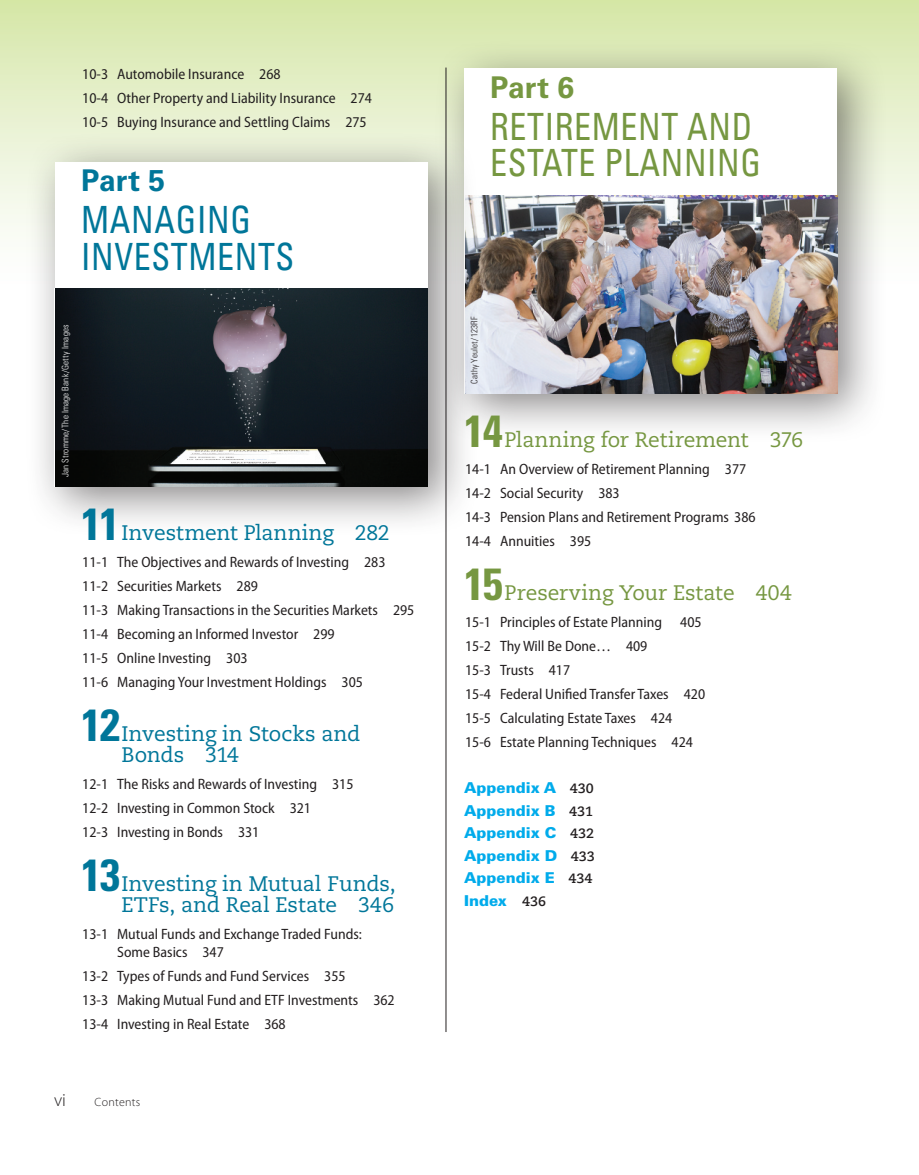
<style>
.page{position:relative;width:919px;height:1175px;background:#fff}
.page>*{position:absolute;margin:0;border:0;box-sizing:border-box;transform-origin:0 0}
.t1{font:condensed 37.5px/36px "Univers LT Std";letter-spacing:.02em;color:#769741;scale:.9 1}
.t2{font:condensed 37.5px/36px "Univers LT Std";letter-spacing:.02em;color:#007699;scale:.9 1}
.t3{font:700 30px "Univers LT Std";color:#769741}
.t4{font:700 30px "Univers LT Std";color:#007699}
.t5{font:21px/21px "Caecilia LT Std";letter-spacing:-.005em;color:#007699}
.t6{font:21px "Caecilia LT Std";letter-spacing:-.005em;color:#769741}
.t7{font:300 18px "Myriad Pro";color:#231f20}
.t8{font:semi-condensed 15px/24px "Myriad Pro";color:#231f20}
.t9{font:900 15px/22.5px "Univers LT Std";color:#00abeb}
.t10{font:300 12px "Myriad Pro";letter-spacing:.025em;color:#231f20}
.t11{font:300 condensed 9px "Univers LT Std";letter-spacing:.025em;color:#fff}
.t12{font:300 condensed 9px "Univers LT Std";letter-spacing:.03em;color:#231f20}
.s1{font-family:"Univers LT Std";font-weight:700;font-stretch:condensed;font-size:45px}
.s2{font-family:"Caecilia LT Std";font-weight:700;font-size:13.5px;color:#231f20}
</style>
<div class="page">
<div style="left:0;top:0;width:918px;height:286px;background:linear-gradient(to bottom,#d6e7aa,#fff)"></div>
<div style="left:434px;top:39px;width:453px;height:405px;background:#231f20;opacity:.55"></div>
<div style="left:464px;top:69px;width:372px;height:324px;background:#fff"></div>
<img style="left:479px;top:195px;width:358px;height:198px">
<div style="left:25px;top:132px;width:454px;height:405px;background:#231f20;opacity:.55"></div>
<div style="left:55px;top:162px;width:373px;height:324px;background:#fff"></div>
<hr style="left:445px;top:68px;width:1px;height:964px;background:#231f20">
<img style="left:55px;top:288px;width:373px;height:198px">
<p class="t8" style="left:82px;top:62px;width:291px">10-3 Automobile Insurance 268<br>10-4 Other Property and Liability Insurance 274<br>10-5 Buying Insurance and Settling Claims 275</p>
<h2 class="t4" style="left:81px;top:163px;width:85px">Part 5</h2>
<h1 class="t2" style="left:81px;top:202px;width:238px">MANAGING<br>INVESTMENTS</h1>
<p class="t11" style="left:60px;top:477px;width:155px;rotate:-90deg">Jan Stromme/the Image Bank/Getty Images</p>
<h3 class="t5" style="left:81px;top:522px;width:310px"><span class="s1">11</span>Investment Planning 282</h3>
<p class="t8" style="left:82px;top:550px;width:333px">11-1 The Objectives and Rewards of Investing 283<br>11-2 Securities Markets 289<br>11-3 Making Transactions in the Securities Markets 295<br>11-4 Becoming an Informed Investor 299<br>11-5 Online Investing 303<br>11-6 Managing Your Investment Holdings 305</p>
<h3 class="t5" style="left:122px;top:723px;width:240px;text-indent:-40px"><span class="s1">12</span>Investing in Stocks and<br>Bonds 314</h3>
<p class="t8" style="left:82px;top:772px;width:273px">12-1 The Risks and Rewards of Investing 315<br>12-2 Investing in Common Stock 321<br>12-3 Investing in Bonds 331</p>
<h3 class="t5" style="left:81px;top:873px;width:316px;text-align:right"><span class="s1">13</span>Investing in Mutual Funds,<br>ETFs, and Real Estate 346</h3>
<p class="t8" style="left:117px;top:925px;width:246px;line-height:18px;text-indent:-35px">13-1 Mutual Funds and Exchange Traded Funds:<br>Some Basics 347</p>
<p class="t8" style="left:82px;top:964px;width:314px">13-2 Types of Funds and Fund Services 355<br>13-3 Making Mutual Fund and ETF Investments 362<br>13-4 Investing in Real Estate 368</p>
<p class="t7" style="left:54px;top:1090px;width:13px">vi</p>
<p class="t10" style="left:95px;top:1095px;width:47px">Contents</p>
<h2 class="t3" style="left:490px;top:70px;width:85px">Part 6</h2>
<h1 class="t1" style="left:490px;top:108px;width:302px">RETIREMENT AND<br>ESTATE PLANNING</h1>
<p class="t12" style="left:468px;top:384px;width:69px;rotate:-90deg">Cathy Yeulet/123RF</p>
<h3 class="t6" style="left:464px;top:427px;width:340px"><span class="s1">14</span>Planning for Retirement 376</h3>
<p class="t8" style="left:465px;top:457px;width:292px">14-1 An Overview of Retirement Planning 377<br>14-2 Social Security 383<br>14-3 Pension Plans and Retirement Programs 386<br>14-4 Annuities 395</p>
<h3 class="t6" style="left:464px;top:580px;width:329px"><span class="s1">15</span>Preserving Your Estate 404</h3>
<p class="t8" style="left:465px;top:610px;width:241px">15-1 Principles of Estate Planning 405<br>15-2 Thy Will Be Done… 409<br>15-3 Trusts 417<br>15-4 Federal Unified Transfer Taxes 420<br>15-5 Calculating Estate Taxes 424<br>15-6 Estate Planning Techniques 424</p>
<p class="t9" style="left:464px;top:776px;width:132px">Appendix A <span class="s2">430<br></span>Appendix B <span class="s2">431<br></span>Appendix C <span class="s2">432<br></span>Appendix D <span class="s2">433<br></span>Appendix E <span class="s2">434<br></span>Index <span class="s2">436</span></p>
</div>
